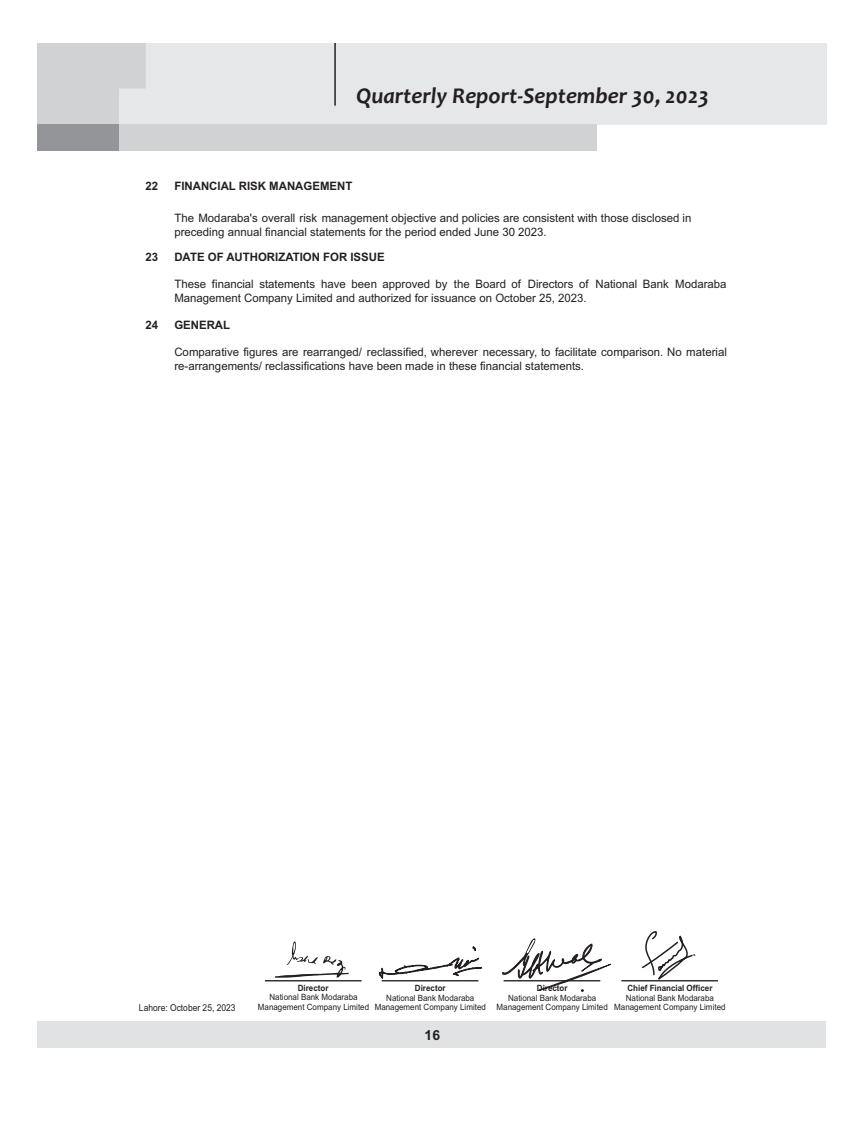
<style>
.page{position:relative;width:864px;height:1124px;background:#fff}
.page>*{position:absolute;margin:0;border:0;box-sizing:border-box;transform-origin:0 0}
.t1{font:italic 700 22.65px "Candara";color:#231f20}
.t2{font:700 13.8px "Arial";color:#231f20}
.t3{font:11.55px/14.4px "Arial";color:#231f20}
.t4{font:700 11.55px "Arial";color:#231f20}
.t5{font:9.45px "Arial";color:#231f20;scale:.9 1}
.t6{font:8.7px/9.6px "Arial";color:#231f20;text-align:center;scale:.93 1}
.t7{font:700 8.7px "Arial";color:#231f20;scale:.93 1}
</style>
<div class="page">
<div style="left:146px;top:43px;width:680px;height:81px;background:#e6e7e9"></div>
<svg style="left:38px;top:43px;width:108px;height:108px;background:#d2d3d5"></svg>
<hr style="left:334px;top:43px;width:2px;height:63px;background:#231f20">
<div style="left:69px;top:124px;width:528px;height:26px;background:#d1d2d4"></div>
<div style="left:38px;top:124px;width:81px;height:26px;background:#939598"></div>
<div style="left:38px;top:1021px;width:788px;height:26px;background:#e1e2e4"></div>
<svg style="left:502px;top:938px;width:109px;height:54px"></svg>
<svg style="left:379px;top:946px;width:103px;height:32px"></svg>
<hr style="left:621px;top:979px;width:97px;height:2px;background:#231f20">
<svg style="left:641px;top:931px;width:54px;height:51px"></svg>
<hr style="left:265px;top:979px;width:97px;height:2px;background:#231f20">
<hr style="left:382px;top:979px;width:96px;height:2px;background:#231f20">
<hr style="left:504px;top:979px;width:96px;height:2px;background:#231f20">
<svg style="left:275px;top:941px;width:74px;height:37px"></svg>
<h1 class="t1" style="left:357px;top:87px;width:354px">Quarterly Report-September 30, 2023</h1>
<p class="t4" style="left:146px;top:182px;width:14px">22</p>
<p class="t4" style="left:174px;top:182px;width:179px">FINANCIAL RISK MANAGEMENT</p>
<p class="t3" style="left:174px;top:211px;width:519px">The Modaraba's overall risk management objective and policies are consistent with those disclosed in preceding annual financial statements for the period ended June 30 2023.</p>
<p class="t4" style="left:146px;top:253px;width:14px">23</p>
<p class="t4" style="left:174px;top:253px;width:212px">DATE OF AUTHORIZATION FOR ISSUE</p>
<p class="t3" style="left:174px;top:278px;width:554px">These financial statements have been approved by the Board of Directors of National Bank Modaraba<br>Management Company Limited and authorized for issuance on October 25, 2023.</p>
<p class="t4" style="left:146px;top:321px;width:14px">24</p>
<p class="t4" style="left:174px;top:321px;width:57px">GENERAL</p>
<p class="t3" style="left:174px;top:345px;width:554px">Comparative figures are rearranged/ reclassified, wherever necessary, to facilitate comparison. No material re-arrangements/ reclassifications have been made in these financial statements.</p>
<p class="t5" style="left:139px;top:1003px;width:109px">Lahore: October 25, 2023</p>
<p class="t7" style="left:298px;top:984px;width:35px">Director</p>
<p class="t7" style="left:415px;top:984px;width:35px">Director</p>
<p class="t6" style="left:375px;top:993px;width:121px">National Bank Modaraba<br>Management Company Limited</p>
<p class="t6" style="left:258px;top:992px;width:121px">National Bank Modaraba<br>Management Company Limited</p>
<p class="t2" style="left:425px;top:1029px;width:17px">16</p>
<p class="t7" style="left:627px;top:984px;width:93px">Chief Financial Officer</p>
<p class="t6" style="left:614px;top:993px;width:121px">National Bank Modaraba<br>Management Company Limited</p>
<p class="t7" style="left:537px;top:984px;width:35px">Director</p>
<p class="t6" style="left:497px;top:993px;width:121px">National Bank Modaraba<br>Management Company Limited</p>
</div>
